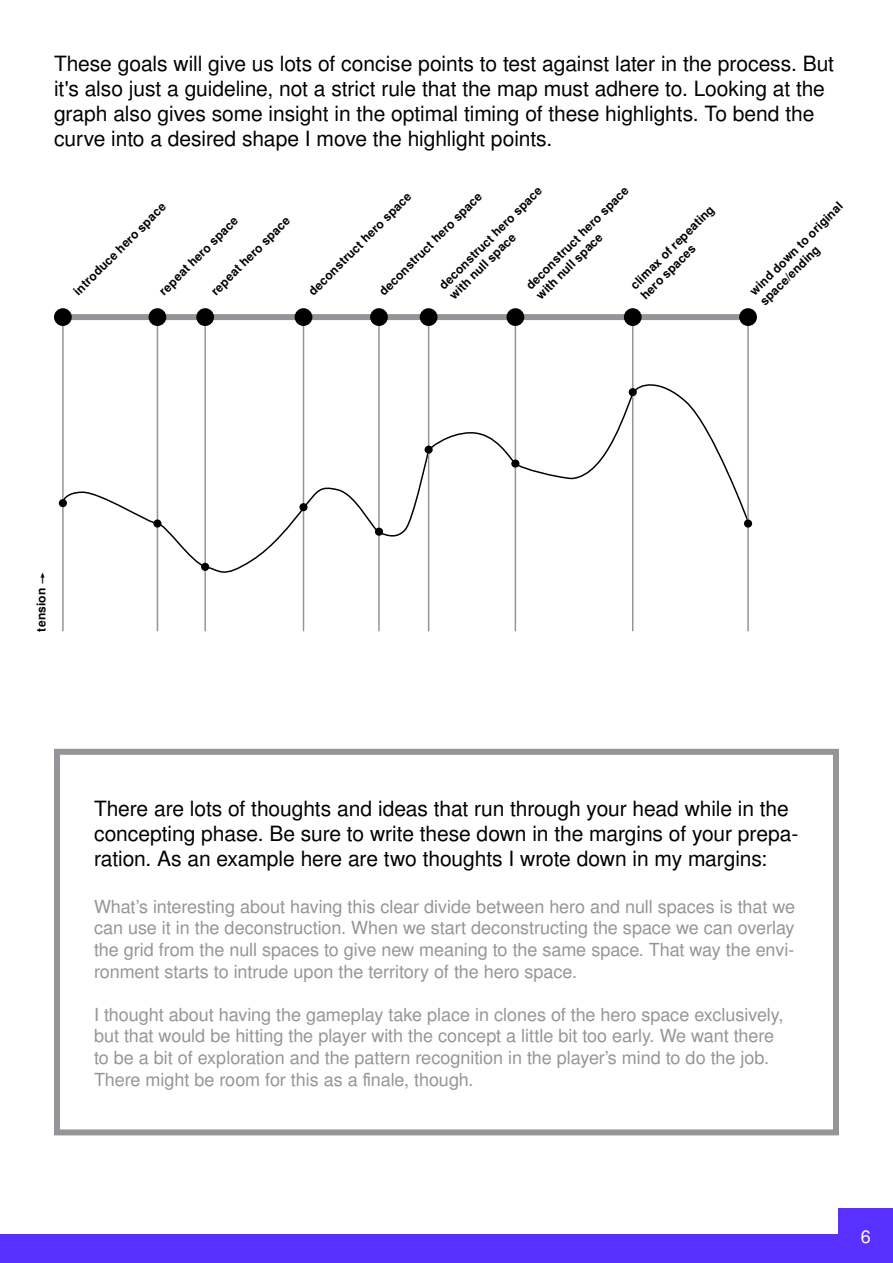
<style>
.page{position:relative;width:893px;height:1263px;background:#fff}
.page>*{position:absolute;margin:0;border:0;box-sizing:border-box;transform-origin:0 0}
.t1{font:21px/25.2px "Free Sans";letter-spacing:-.005em;color:#000}
.t2{font:18px/21.6px "Free Sans";letter-spacing:-.005em;color:#939598;text-align:justify}
.t3{font:18px "Free Sans";color:#fff}
.t4{font:700 12px/14.4px "Free Sans";letter-spacing:.015em;color:#000}
</style>
<div class="page">
<div style="left:0;top:1235px;width:893px;height:28px;background:#5930ff"></div>
<div style="left:839px;top:1209px;width:54px;height:54px;background:#5930ff"></div>
<div style="left:54px;top:749px;width:785px;height:386px;border:6px solid #939598"></div>
<svg style="left:64px;top:378px;width:683px;height:201px"></svg>
<hr style="left:62px;top:317px;width:2px;height:314px;background:#939598">
<hr style="left:157px;top:317px;width:1px;height:314px;background:#939598">
<hr style="left:204px;top:317px;width:2px;height:314px;background:#939598">
<hr style="left:303px;top:317px;width:1px;height:314px;background:#939598">
<hr style="left:378px;top:317px;width:2px;height:314px;background:#939598">
<hr style="left:428px;top:317px;width:1px;height:314px;background:#939598">
<hr style="left:515px;top:317px;width:1px;height:314px;background:#939598">
<hr style="left:632px;top:317px;width:1px;height:314px;background:#939598">
<hr style="left:747px;top:317px;width:2px;height:314px;background:#939598">
<div style="left:66px;top:314px;width:679px;height:6px;background:#939598"></div>
<div style="left:54px;top:308px;width:18px;height:18px;background:#000;border-radius:50%"></div>
<div style="left:149px;top:308px;width:17px;height:18px;background:#000;border-radius:50%"></div>
<div style="left:196px;top:308px;width:18px;height:18px;background:#000;border-radius:50%"></div>
<div style="left:295px;top:308px;width:17px;height:18px;background:#000;border-radius:50%"></div>
<div style="left:370px;top:308px;width:18px;height:18px;background:#000;border-radius:50%"></div>
<div style="left:420px;top:308px;width:17px;height:18px;background:#000;border-radius:50%"></div>
<div style="left:506px;top:308px;width:18px;height:18px;background:#000;border-radius:50%"></div>
<div style="left:624px;top:308px;width:18px;height:18px;background:#000;border-radius:50%"></div>
<div style="left:739px;top:308px;width:18px;height:18px;background:#000;border-radius:50%"></div>
<div style="left:59px;top:499px;width:8px;height:8px;background:#000;border-radius:50%"></div>
<svg style="left:153px;top:519px;width:9px;height:9px"></svg>
<div style="left:201px;top:563px;width:8px;height:8px;background:#000;border-radius:50%"></div>
<div style="left:299px;top:503px;width:9px;height:8px;background:#000;border-radius:50%"></div>
<div style="left:375px;top:528px;width:8px;height:8px;background:#000;border-radius:50%"></div>
<div style="left:425px;top:446px;width:8px;height:8px;background:#000;border-radius:50%"></div>
<div style="left:511px;top:459px;width:8px;height:9px;background:#000;border-radius:50%"></div>
<div style="left:629px;top:388px;width:8px;height:8px;background:#000;border-radius:50%"></div>
<div style="left:744px;top:519px;width:8px;height:9px;background:#000;border-radius:50%"></div>
<p class="t1" style="left:54px;top:52px;width:782px">These goals will give us lots of concise points to test against later in the process. But it's also just a guideline, not a strict rule that the map must adhere to. Looking at the graph also gives some insight in the optimal timing of these highlights. To bend the curve into a desired shape I move the highlight points.</p>
<p class="t4" style="left:71px;top:288px;width:126px;rotate:-45deg">introduce hero space</p>
<p class="t4" style="left:157px;top:288px;width:107px;rotate:-45deg">repeat hero space</p>
<p class="t4" style="left:208px;top:288px;width:107px;rotate:-45deg">repeat hero space</p>
<p class="t4" style="left:437px;top:282px;width:141px;rotate:-45deg">deconstruct hero space with nullspace</p>
<p class="t4" style="left:523px;top:282px;width:141px;rotate:-45deg">deconstruct hero space with nullspace</p>
<p class="t4" style="left:306px;top:288px;width:141px;rotate:-45deg">deconstruct hero space</p>
<p class="t4" style="left:377px;top:288px;width:141px;rotate:-45deg">deconstruct hero space</p>
<p class="t4" style="left:628px;top:282px;width:114px;rotate:-45deg">climax ofrepeating hero spaces</p>
<p class="t4" style="left:747px;top:288px;width:131px;rotate:-45deg">wind down to original space/ending</p>
<p class="t4" style="left:35px;top:631px;width:60px;rotate:-90deg">tension →</p>
<p class="t1" style="left:94px;top:797px;width:706px">There are lots of thoughts and ideas that run through your head while in the concepting phase. Be sure to write these down in the margins of your prepa&shy;ration. As an example here are two thoughts I wrote down in my margins:</p>
<p class="t2" style="left:94px;top:897px;width:703px">What’s interesting about having this clear divide between hero and null spaces is that we can use it in the deconstruction. When we start deconstructing the space we can overlay the grid from the null spaces to give new meaning to the same space. That way the envi&shy;ronment starts to intrude upon the territory of the hero space.</p>
<p class="t2" style="left:94px;top:1005px;width:691px;text-align:left">I thought about having the gameplay take place in clones of the hero space exclusively, but that would be hitting the player with the concept a little bit too early. We want there to be a bit of exploration and the pattern recognition in the player’s mind to do the job.<br>There might be room for this as a finale, though.</p>
<p class="t3" style="left:861px;top:1224px;width:12px">6</p>
</div>
